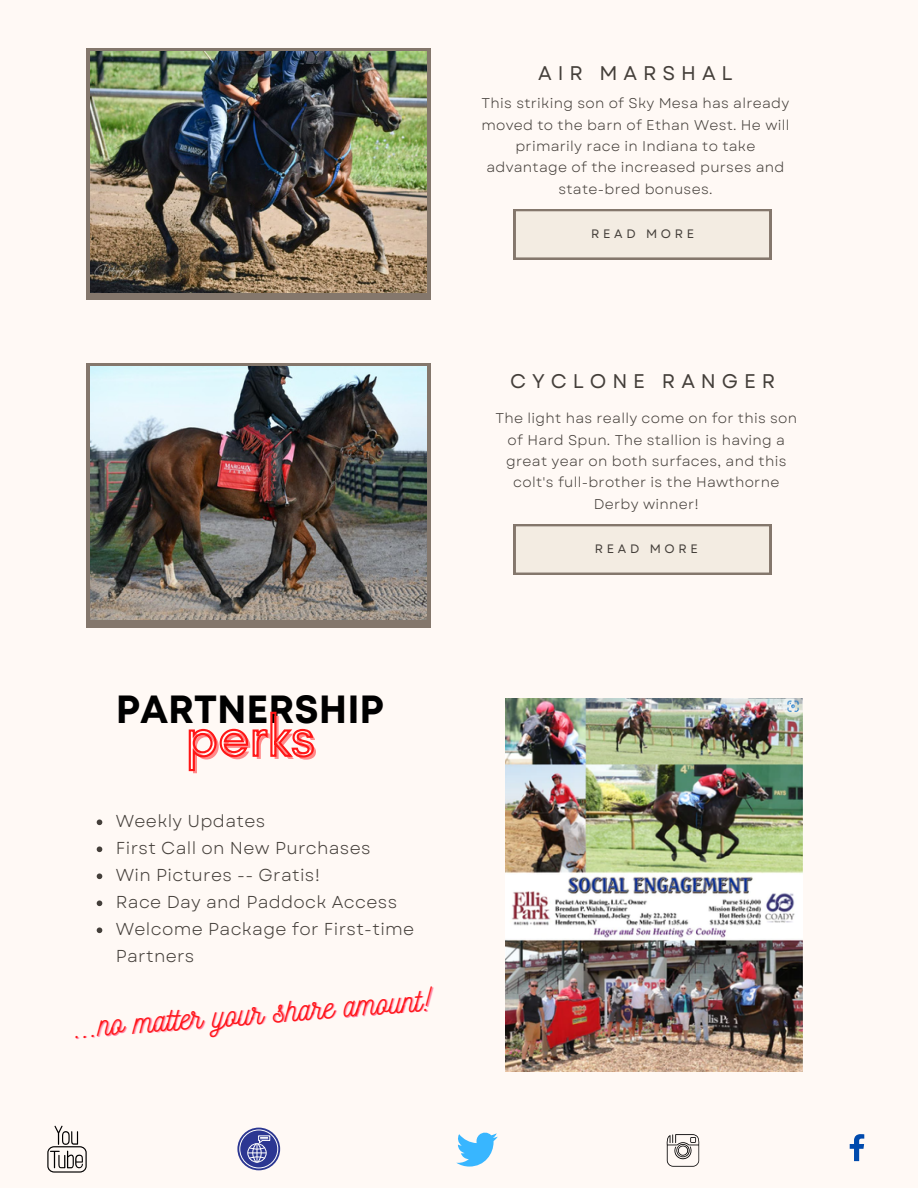
<style>
.page{position:relative;width:918px;height:1188px;background:#fff9f5}
.page>*{position:absolute;margin:0;border:0;box-sizing:border-box;transform-origin:0 0}
.t1{font:57.3px "Glacial Indifference";color:#ff8b8b}
.t2{font:700 39.3px "Mont";color:#000}
.t3{font:32.55px "Nickainley";color:#ff1616}
.t4{font:19.8px "Garet";letter-spacing:.3em;color:#443f3a}
.t5{font:17.25px/27px "Garet";letter-spacing:.02em;color:#443f3a}
.t6{font:14.1px/21.3px "Garet";letter-spacing:.02em;color:#443f3a;text-align:center}
.t7{font:12.15px "Garet";letter-spacing:.3em;color:#443f3a}
</style>
<div class="page">
<svg style="left:514px;top:209px;width:257px;height:51px;background:#e6dfd5"></svg>
<svg style="left:514px;top:524px;width:257px;height:51px;background:#e6dfd5"></svg>
<div style="left:87px;top:48px;width:344px;height:252px;background:#84776c"></div>
<div style="left:87px;top:363px;width:344px;height:264px;background:#84776c"></div>
<img style="left:91px;top:52px;width:336px;height:241px">
<img style="left:91px;top:367px;width:336px;height:253px">
<svg style="left:850px;top:1134px;width:14px;height:27px"></svg>
<svg style="left:667px;top:1134px;width:32px;height:33px"></svg>
<svg style="left:47px;top:1126px;width:40px;height:47px"></svg>
<svg style="left:237px;top:1128px;width:43px;height:42px"></svg>
<div style="left:239px;top:1130px;width:39px;height:38px;border:1px solid #fff;border-radius:50%"></div>
<div style="left:247px;top:1143px;width:20px;height:20px;border:1px solid #fff;border-radius:50%"></div>
<svg style="left:248px;top:1135px;width:23px;height:28px"></svg>
<svg style="left:456px;top:1132px;width:42px;height:35px"></svg>
<img style="left:505px;top:699px;width:297px;height:372px">
<svg style="left:188px;top:711px;width:126px;height:61px"></svg>
<svg style="left:97px;top:819px;width:5px;height:6px"></svg>
<svg style="left:97px;top:846px;width:5px;height:6px"></svg>
<svg style="left:97px;top:873px;width:5px;height:6px"></svg>
<svg style="left:97px;top:900px;width:5px;height:6px"></svg>
<svg style="left:97px;top:927px;width:5px;height:6px"></svg>
<h3 class="t4" style="left:538px;top:59px;width:196px">AIR MARSHAL</h3>
<p class="t6" style="left:481px;top:93px;width:310px">This striking son of Sky Mesa has already moved to the barn of Ethan West. He will primarily race in Indiana to take advantage of the increased purses and state-bred bonuses.</p>
<p class="t7" style="left:591px;top:225px;width:104px">READ MORE</p>
<h3 class="t4" style="left:510px;top:367px;width:267px">CYCLONE RANGER</h3>
<p class="t6" style="left:496px;top:408px;width:303px">The light has really come on for this son of Hard Spun. The stallion is having a great year on both surfaces, and this colt's full-brother is the Hawthorne<br>Derby winner!</p>
<p class="t7" style="left:595px;top:540px;width:104px">READ MORE</p>
<h2 class="t2" style="left:116px;top:695px;width:270px">PARTNERSHIP</h2>
<h1 class="t1" style="left:189px;top:705px;width:130px">perks</h1>
<p class="t5" style="left:116px;top:808px;width:300px">Weekly Updates<br>First Call on New Purchases<br>Win Pictures -- Gratis!<br>Race Day and Paddock Access<br>Welcome Package for First-time<br>Partners</p>
<h3 class="t3" style="left:73px;top:1004px;width:359px;rotate:-4deg">...no matter your share amount!</h3>
</div>
